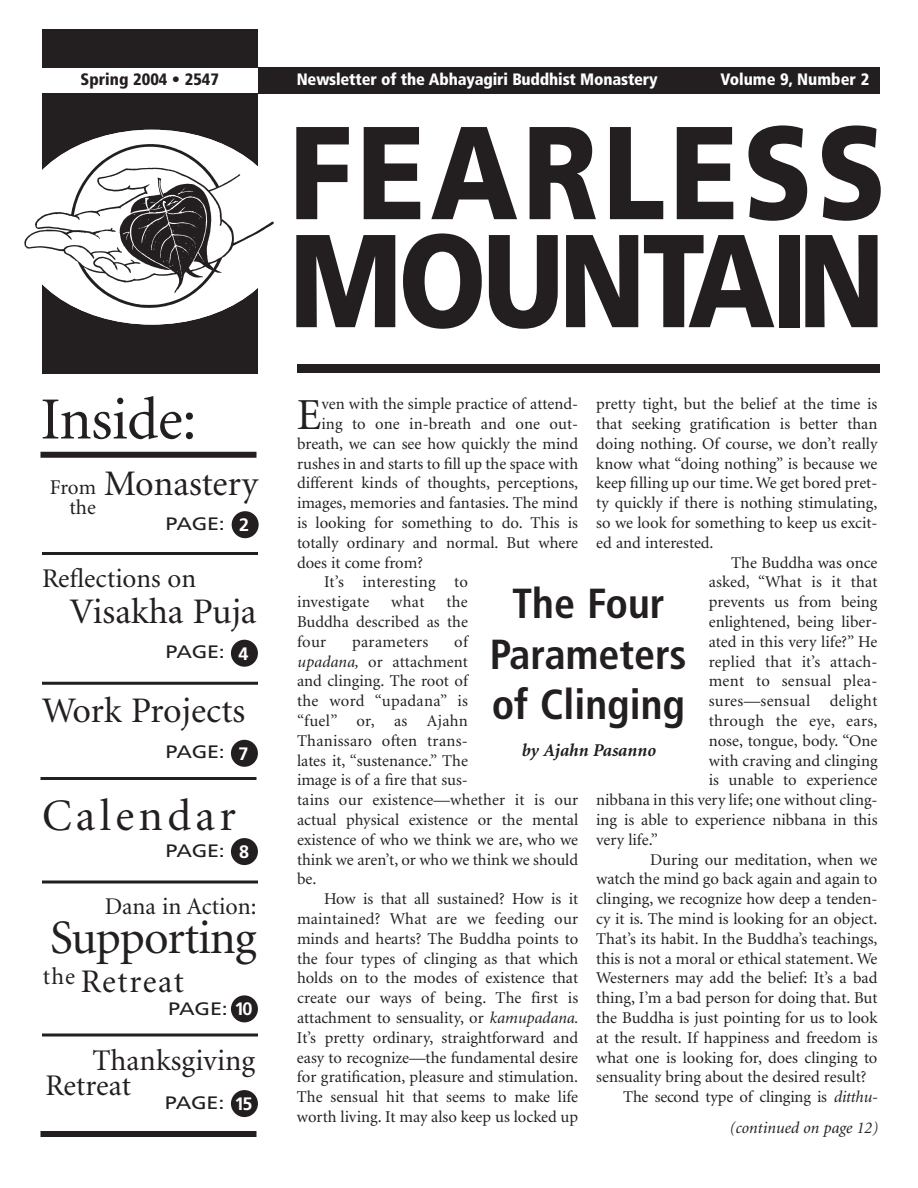
<style>
.page{position:relative;width:918px;height:1188px;background:#fff}
.page>*{position:absolute;margin:0;border:0;box-sizing:border-box;transform-origin:0 0}
.t1{font:900 132px/108px "Frutiger";letter-spacing:.005em;color:#231f20;scale:.85 1}
.t2{font:59.85px "Minion";letter-spacing:-.01em;color:#231f20}
.t3{font:48px "Minion";letter-spacing:-.025em;color:#231f20}
.t4{font:45px "Minion";letter-spacing:.095em;color:#231f20}
.t5{font:44.4px "Minion";color:#231f20}
.t6{font:700 condensed 42px/50.4px "Frutiger";color:#231f20;text-align:center}
.t7{font:36px "Minion";color:#231f20}
.t8{font:33px "Minion";letter-spacing:.05em;color:#231f20}
.t9{font:30px/25.5px "Minion";color:#231f20}
.t10{font:27px "Minion";color:#231f20}
.t11{font:24px "Minion";color:#231f20}
.t12{font:21px/19.5px "Minion";letter-spacing:-.005em;color:#231f20;text-align:right}
.t13{font:18px "Frutiger";letter-spacing:-.01em;color:#231f20;scale:1.2 1}
.t14{font:italic 700 18px "Minion";color:#231f20}
.t15{font:16.5px/19.8px "Minion";color:#231f20;text-align:justify}
.t16{font:16.5px "Minion";letter-spacing:.02em;color:#231f20}
.t17{font:900 condensed 16.5px "Frutiger";letter-spacing:-.01em;color:#fff}
.t18{font:italic 16.5px "Minion";color:#231f20}
.t19{font:900 condensed 16.5px "Frutiger";color:#231f20}
.s1{font-weight:700;color:#fff}
.s2{font-style:italic}
</style>
<div class="page">
<div style="left:42px;top:29px;width:216px;height:345px;background:#231f20"></div>
<div style="left:43px;top:67px;width:837px;height:27px;background:#231f20"></div>
<svg style="left:16px;top:130px;width:271px;height:195px;fill:#fff"></svg>
<div style="left:42px;top:68px;width:216px;height:25px;background:#fff"></div>
<div style="left:297px;top:364px;width:582px;height:10px;background:#231f20"></div>
<div style="left:232px;top:511px;width:27px;height:27px;background:#231f20;border-radius:50%"></div>
<hr style="left:42px;top:682px;width:216px;height:3px;background:#231f20">
<div style="left:40px;top:452px;width:216px;height:6px;background:#231f20"></div>
<hr style="left:42px;top:1034px;width:216px;height:2px;background:#231f20">
<svg style="left:42px;top:880px;width:216px;height:4px"></svg>
<div style="left:40px;top:1131px;width:216px;height:6px;background:#231f20"></div>
<div style="left:231px;top:838px;width:27px;height:27px;background:#231f20;border-radius:50%"></div>
<div style="left:231px;top:995px;width:27px;height:27px;background:#231f20;border-radius:50%"></div>
<div style="left:231px;top:640px;width:27px;height:27px;background:#231f20;border-radius:50%"></div>
<hr style="left:40px;top:777px;width:216px;height:3px;background:#231f20">
<div style="left:231px;top:1090px;width:27px;height:27px;background:#231f20;border-radius:50%"></div>
<div style="left:231px;top:740px;width:27px;height:27px;background:#231f20;border-radius:50%"></div>
<hr style="left:42px;top:552px;width:216px;height:3px;background:#231f20">
<p class="t19" style="left:81px;top:72px;width:140px">Spring 2004 • 2547</p>
<p class="t17" style="left:297px;top:72px;width:362px">Newsletter of the Abhayagiri Buddhist Monastery</p>
<p class="t17" style="left:721px;top:72px;width:150px">Volume 9, Number 2</p>
<h2 class="t2" style="left:40px;top:396px;width:158px">Inside:</h2>
<p class="t12" style="left:50px;top:479px;width:48px">From the</p>
<h3 class="t7" style="left:104px;top:469px;width:155px">Monastery</h3>
<p class="t13" style="left:165px;top:517px;width:71px">PAGE: <span class="s1">2</span></p>
<h3 class="t10" style="left:42px;top:568px;width:156px">Reflections on</h3>
<h3 class="t7" style="left:70px;top:597px;width:188px">Visakha Puja</h3>
<p class="t13" style="left:165px;top:645px;width:71px">PAGE: <span class="s1">4</span></p>
<h3 class="t7" style="left:42px;top:697px;width:205px">Work Projects</h3>
<p class="t13" style="left:165px;top:745px;width:71px">PAGE: <span class="s1">7</span></p>
<h3 class="t4" style="left:42px;top:798px;width:195px">Calendar</h3>
<p class="t13" style="left:165px;top:843px;width:71px">PAGE: <span class="s1">8</span></p>
<h3 class="t11" style="left:105px;top:897px;width:153px">Dana in Action:</h3>
<h3 class="t3" style="left:50px;top:919px;width:208px">Supporting</h3>
<h3 class="t8" style="left:43px;top:969px;width:143px"><sup>the</sup> Retreat</h3>
<p class="t13" style="left:168px;top:1002px;width:72px">PAGE: <span class="s1">10</span></p>
<h3 class="t9" style="left:45px;top:1050px;width:211px;text-indent:47px">Thanksgiving<br>Retreat</h3>
<p class="t13" style="left:165px;top:1096px;width:75px">PAGE: <span class="s1">15</span></p>
<h1 class="t1" style="left:290px;top:130px;width:703px">FEARLESS<br>MOUNTAIN</h1>
<h3 class="t5" style="left:297px;top:397px;width:26px">E</h3>
<p class="t15" style="left:322px;top:395px;width:258px">ven with the simple practice of attend-</p>
<p class="t15" style="left:596px;top:395px;width:283px">pretty tight, but the belief at the time is</p>
<p class="t15" style="left:596px;top:415px;width:283px">that seeking gratification is better than</p>
<p class="t15" style="left:596px;top:435px;width:283px">doing nothing. Of course, we don’t really</p>
<p class="t15" style="left:596px;top:455px;width:283px">know what “doing nothing” is because we</p>
<p class="t15" style="left:596px;top:475px;width:283px">keep filling up our time. We get bored pret-</p>
<p class="t15" style="left:596px;top:494px;width:283px">ty quickly if there is nothing stimulating,</p>
<p class="t15" style="left:596px;top:514px;width:283px">so we look for something to keep us excit-</p>
<p class="t15" style="left:596px;top:534px;width:119px">ed and interested.</p>
<p class="t15" style="left:731px;top:554px;width:148px">The Buddha was once</p>
<p class="t15" style="left:709px;top:574px;width:170px">asked, “What is it that</p>
<p class="t15" style="left:709px;top:593px;width:170px">prevents us from being</p>
<p class="t15" style="left:709px;top:613px;width:170px">enlightened, being liber-</p>
<p class="t15" style="left:709px;top:633px;width:170px">ated in this very life?” He</p>
<p class="t15" style="left:709px;top:653px;width:170px">replied that it’s attach-</p>
<p class="t16" style="left:709px;top:675px;width:170px">ment to sensual plea-</p>
<p class="t16" style="left:709px;top:694px;width:170px">sures—sensual delight</p>
<p class="t16" style="left:709px;top:714px;width:170px">through the eye, ears,</p>
<p class="t15" style="left:709px;top:732px;width:170px">nose, tongue, body. “One</p>
<p class="t15" style="left:709px;top:752px;width:170px">with craving and clinging</p>
<p class="t15" style="left:709px;top:772px;width:170px">is unable to experience</p>
<p class="t15" style="left:596px;top:791px;width:283px">nibbana in this very life; one without cling-</p>
<p class="t15" style="left:596px;top:811px;width:283px">ing is able to experience nibbana in this</p>
<p class="t15" style="left:596px;top:831px;width:63px">very life.”</p>
<p class="t15" style="left:650px;top:851px;width:229px">During our meditation, when we</p>
<p class="t15" style="left:596px;top:871px;width:283px">watch the mind go back again and again to</p>
<p class="t15" style="left:596px;top:890px;width:283px">clinging, we recognize how deep a tenden-</p>
<p class="t15" style="left:596px;top:910px;width:283px">cy it is. The mind is looking for an object.</p>
<p class="t15" style="left:596px;top:930px;width:283px">That’s its habit. In the Buddha’s teachings,</p>
<p class="t15" style="left:596px;top:950px;width:283px">this is not a moral or ethical statement. We</p>
<p class="t15" style="left:596px;top:970px;width:283px">Westerners may add the belief: It’s a bad</p>
<p class="t15" style="left:596px;top:989px;width:283px">thing, I’m a bad person for doing that. But</p>
<p class="t15" style="left:596px;top:1009px;width:283px">the Buddha is just pointing for us to look</p>
<p class="t15" style="left:596px;top:1029px;width:283px">at the result. If happiness and freedom is</p>
<p class="t15" style="left:596px;top:1049px;width:283px">what one is looking for, does clinging to</p>
<p class="t15" style="left:596px;top:1069px;width:272px">sensuality bring about the desired result?</p>
<p class="t15" style="left:623px;top:1088px;width:256px">The second type of clinging is <span class="s2">ditthu-</span></p>
<p class="t15" style="left:322px;top:415px;width:258px">ing to one in-breath and one out-</p>
<p class="t15" style="left:297px;top:435px;width:283px">breath, we can see how quickly the mind</p>
<p class="t15" style="left:297px;top:455px;width:283px">rushes in and starts to fill up the space with</p>
<p class="t15" style="left:297px;top:475px;width:283px">different kinds of thoughts, perceptions,</p>
<p class="t15" style="left:297px;top:494px;width:283px">images, memories and fantasies. The mind</p>
<p class="t15" style="left:297px;top:514px;width:283px">is looking for something to do. This is</p>
<p class="t15" style="left:297px;top:534px;width:283px">totally ordinary and normal. But where</p>
<p class="t15" style="left:297px;top:554px;width:128px">does it come from?</p>
<p class="t16" style="left:324px;top:576px;width:145px">It’s interesting to</p>
<p class="t16" style="left:297px;top:595px;width:74px">investigate</p>
<p class="t15" style="left:391px;top:593px;width:35px">what</p>
<h3 class="t6" style="left:490px;top:582px;width:198px">The Four<br>Parameters of Clinging</h3>
<p class="t14" style="left:521px;top:743px;width:136px">by Ajahn Pasanno</p>
<p class="t15" style="left:297px;top:593px;width:172px;text-indent:149px">the Buddha described as the four</p>
<p class="t15" style="left:297px;top:633px;width:283px;text-align:left;text-indent:157px">of<br><span class="s2">upadana,</span> or attachment<br>and clinging. The root of<br>the word “upadana” is<br>“fuel” or, as Ajahn<br>Thanissaro often trans-<br>lates it, “sustenance.” The<br>image is of a fire that sus-<br>tains our existence—whether it is our actual physical existence or the mental existence of who we think we are, who we think we aren’t, or who we think we should be.</p>
<p class="t15" style="left:297px;top:890px;width:283px;text-indent:27px">How is that all sustained? How is it maintained? What are we feeding our minds and hearts? The Buddha points to the four types of clinging as that which holds on to the modes of existence that create our ways of being. The first is attachment to sensuality, or <span class="s2">kamupadana.<br></span>It’s pretty ordinary, straightforward and easy to recognize—the fundamental desire for gratification, pleasure and stimulation.<br>The sensual hit that seems to make life worth living. It may also keep us locked up</p>
<p class="t16" style="left:352px;top:635px;width:78px">parameters</p>
<p class="t18" style="left:729px;top:1121px;width:150px">(continued on page 12)</p>
</div>
